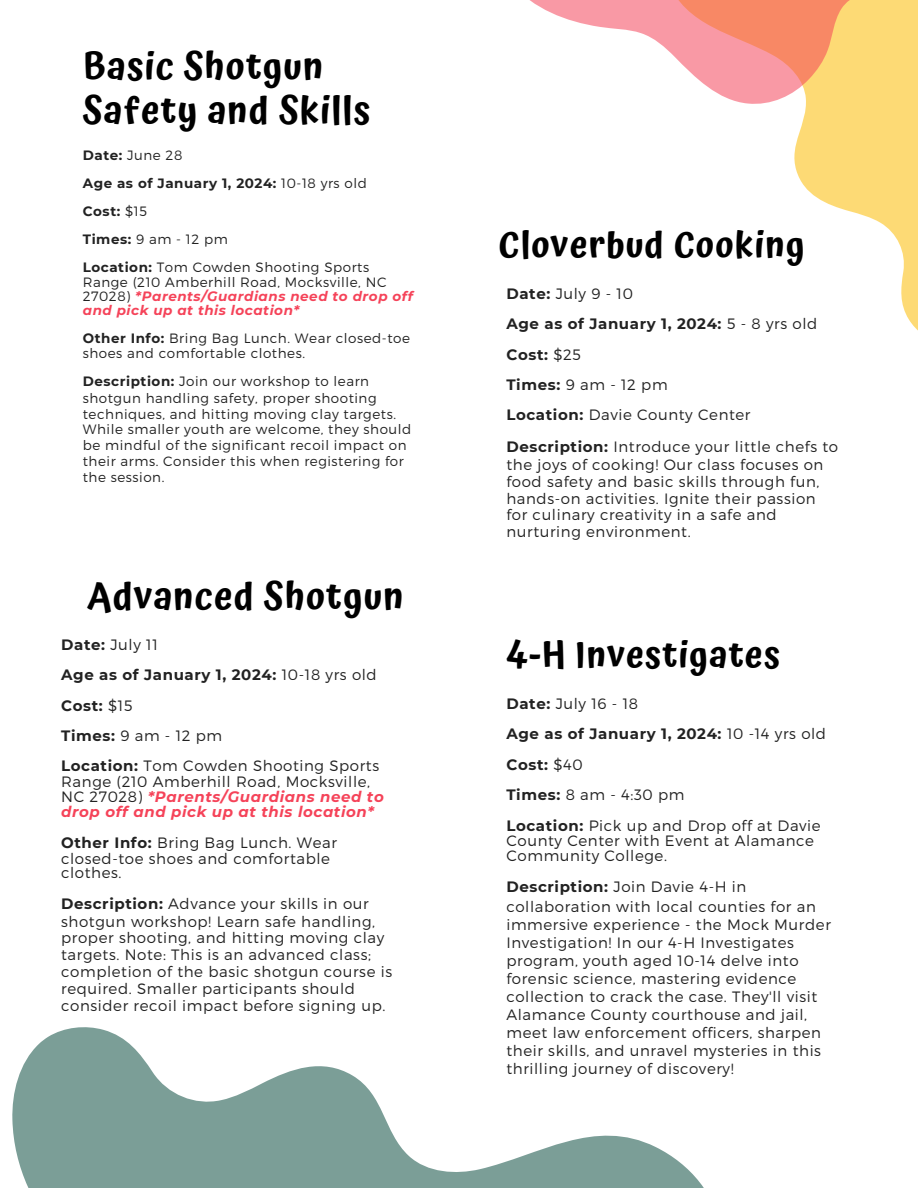
<style>
.page{position:relative;width:918px;height:1188px;background:#fff}
.page>*{position:absolute;margin:0;border:0;box-sizing:border-box;transform-origin:0 0}
.t1{font:600 37.35px/43.8px "Atma";letter-spacing:.03em;color:#000}
.t2{font:600 36px "Atma";letter-spacing:.03em;color:#000}
.t3{font:300 15px/17.1px "Montserrat";letter-spacing:.04em;color:#222}
.t4{font:700 15px "Montserrat";letter-spacing:.04em;color:#222}
.t5{font:300 13.5px/15.9px "Montserrat";letter-spacing:.04em;color:#222}
.t6{font:700 13.5px "Montserrat";letter-spacing:.04em;color:#222}
.s1{font-weight:700}
.s2{font-weight:300}
.s3{font-weight:700;font-style:italic;color:#f54359}
</style>
<div class="page">
<svg style="left:794px;top:153px;width:124px;height:178px"></svg>
<svg style="left:530px;top:0;width:388px;height:153px"></svg>
<svg style="left:12px;top:1027px;width:692px;height:161px"></svg>
<h1 class="t1" style="left:83px;top:45px;width:289px">Basic Shotgun<br>Safety and Skills</h1>
<p class="t5" style="left:83px;top:146px;width:101px"><span class="s1">Date:</span> June 28</p>
<h1 class="t6" style="left:83px;top:175px;width:286px">Age as of January 1, 2024: <span class="s2">10-18 yrs old</span></h1>
<p class="t6" style="left:83px;top:203px;width:66px">Cost: <span class="s2">$15</span></p>
<p class="t5" style="left:83px;top:231px;width:147px"><span class="s1">Times:</span> 9 am - 12 pm</p>
<p class="t5" style="left:83px;top:260px;width:332px;line-height:14.2px"><span class="s1">Location:</span> Tom Cowden Shooting Sports Range (210 Amberhill Road, Mocksville, NC 27028) <span class="s3">*Parents/Guardians need to drop off and pick up at this location*</span></p>
<p class="t5" style="left:83px;top:330px;width:329px;line-height:14.7px"><span class="s1">Other Info:</span> Bring Bag Lunch. Wear closed-toe shoes and comfortable clothes.</p>
<p class="t5" style="left:83px;top:373px;width:330px"><span class="s1">Description:</span> Join our workshop to learn shotgun handling safety, proper shooting techniques, and hitting moving clay targets.<br>While smaller youth are welcome, they should be mindful of the significant recoil impact on their arms. Consider this when registering for the session.</p>
<p class="t1" style="left:87px;top:575px;width:318px">Advanced Shotgun</p>
<p class="t3" style="left:61px;top:635px;width:98px"><span class="s1">Date:</span> July 11</p>
<p class="t4" style="left:61px;top:666px;width:317px">Age as of January 1, 2024: <span class="s2">10-18 yrs old</span></p>
<p class="t4" style="left:61px;top:696px;width:73px">Cost: <span class="s2">$15</span></p>
<p class="t3" style="left:61px;top:726px;width:163px"><span class="s1">Times:</span> 9 am - 12 pm</p>
<p class="t3" style="left:61px;top:758px;width:324px;line-height:15.3px"><span class="s1">Location:</span> Tom Cowden Shooting Sports Range (210 Amberhill Road, Mocksville, NC 27028) <span class="s3">*Parents/Guardians need to drop off and pick up at this location*</span></p>
<p class="t3" style="left:61px;top:834px;width:277px;line-height:15.1px"><span class="s1">Other Info:</span> Bring Bag Lunch. Wear closed-toe shoes and comfortable clothes.</p>
<p class="t3" style="left:61px;top:894px;width:333px"><span class="s1">Description:</span> Advance your skills in our shotgun workshop! Learn safe handling, proper shooting, and hitting moving clay targets. Note: This is an advanced class; completion of the basic shotgun course is required. Smaller participants should consider recoil impact before signing up.</p>
<p class="t2" style="left:499px;top:223px;width:308px">Cloverbud Cooking</p>
<p class="t3" style="left:506px;top:284px;width:128px"><span class="s1">Date:</span> July 9 - 10</p>
<h1 class="t4" style="left:506px;top:315px;width:312px">Age as of January 1, 2024: <span class="s2">5 - 8 yrs old</span></h1>
<p class="t4" style="left:506px;top:345px;width:76px">Cost: <span class="s2">$25</span></p>
<p class="t3" style="left:506px;top:375px;width:163px"><span class="s1">Times:</span> 9 am - 12 pm</p>
<p class="t3" style="left:506px;top:406px;width:246px"><span class="s1">Location:</span> Davie County Center</p>
<p class="t3" style="left:506px;top:437px;width:333px"><span class="s1">Description:</span> Introduce your little chefs to the joys of cooking! Our class focuses on food safety and basic skills through fun, hands-on activities. Ignite their passion for culinary creativity in a safe and nurturing environment.</p>
<p class="t2" style="left:506px;top:633px;width:275px">4-H Investigates</p>
<p class="t3" style="left:506px;top:694px;width:133px"><span class="s1">Date:</span> July 16 - 18</p>
<p class="t4" style="left:506px;top:725px;width:321px">Age as of January 1, 2024: <span class="s2">10 -14 yrs old</span></p>
<h1 class="t4" style="left:506px;top:755px;width:78px">Cost: <span class="s2">$40</span></h1>
<p class="t3" style="left:506px;top:786px;width:180px"><span class="s1">Times:</span> 8 am - 4:30 pm</p>
<p class="t3" style="left:506px;top:817px;width:316px;line-height:15.1px"><span class="s1">Location:</span> Pick up and Drop off at Davie<br>County Center with Event at Alamance<br>Community College.</p>
<p class="t3" style="left:506px;top:877px;width:326px;line-height:18.1px"><span class="s1">Description:</span> Join Davie 4-H in collaboration with local counties for an immersive experience - the Mock Murder Investigation! In our 4-H Investigates program, youth aged 10-14 delve into forensic science, mastering evidence collection to crack the case. They'll visit Alamance County courthouse and jail, meet law enforcement officers, sharpen their skills, and unravel mysteries in this thrilling journey of discovery!</p>
</div>
